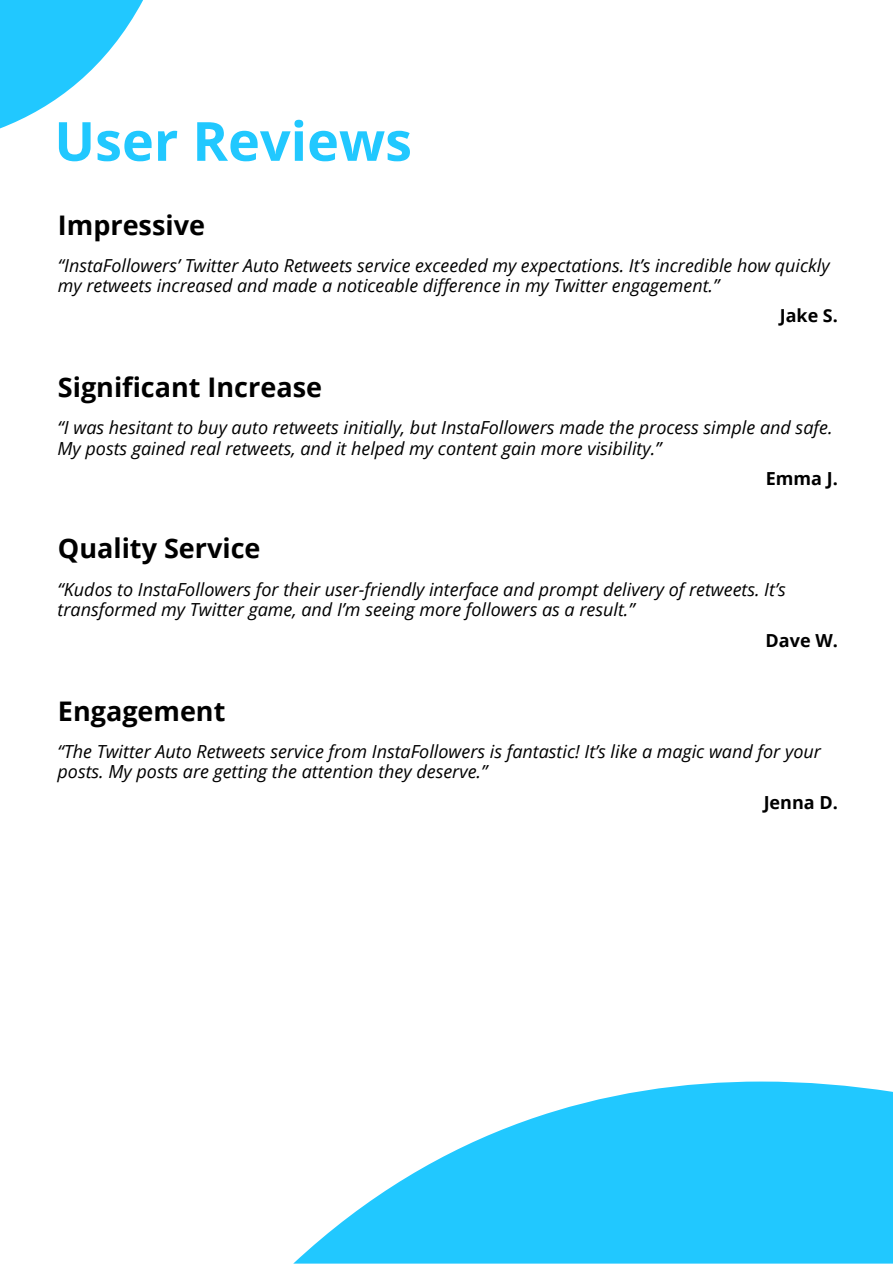
<style>
.page{position:relative;width:893px;height:1264px;background:#fff}
.page>*{position:absolute;margin:0;border:0;box-sizing:border-box;transform-origin:0 0}
.t1{font:700 54px "Open Sans";color:#21c8ff}
.t2{font:700 27px "Open Sans";color:#000}
.t3{font:italic 18px/20.2px "Open Sans";color:#000}
.t4{font:700 18px "Open Sans";color:#000}
.t5{font:italic 17.85px/20.1px "Open Sans";color:#000}
.t6{font:700 17.85px "Open Sans";color:#000}
</style>
<div class="page">
<svg style="left:294px;top:1081px;width:598px;height:182px;fill:#21c8ff"></svg>
<svg style="left:0;top:0;width:143px;height:128px"></svg>
<h1 class="t1" style="left:54px;top:103px;width:359px">User Reviews</h1>
<h2 class="t2" style="left:58px;top:206px;width:149px">Impressive</h2>
<p class="t5" style="left:58px;top:255px;width:773px">“InstaFollowers’ Twitter Auto Retweets service exceeded my expectations. It’s incredible how quickly my retweets increased and made a noticeable difference in my Twitter engagement.”</p>
<p class="t6" style="left:779px;top:303px;width:59px">Jake S.</p>
<h2 class="t2" style="left:58px;top:368px;width:266px">Significant Increase</h2>
<p class="t3" style="left:58px;top:417px;width:776px">“I was hesitant to buy auto retweets initially, but InstaFollowers made the process simple and safe.<br>My posts gained real retweets, and it helped my content gain more visibility.”</p>
<p class="t4" style="left:765px;top:465px;width:74px">Emma J.</p>
<h2 class="t2" style="left:58px;top:529px;width:204px">Quality Service</h2>
<p class="t3" style="left:58px;top:579px;width:729px">“Kudos to InstaFollowers for their user-friendly interface and prompt delivery of retweets. It’s transformed my Twitter game, and I’m seeing more followers as a result.”</p>
<p class="t4" style="left:765px;top:627px;width:74px">Dave W.</p>
<h2 class="t2" style="left:58px;top:691px;width:169px">Engagement</h2>
<p class="t3" style="left:58px;top:741px;width:764px">“The Twitter Auto Retweets service from InstaFollowers is fantastic! It’s like a magic wand for your posts. My posts are getting the attention they deserve.”</p>
<p class="t4" style="left:763px;top:789px;width:76px">Jenna D.</p>
</div>
